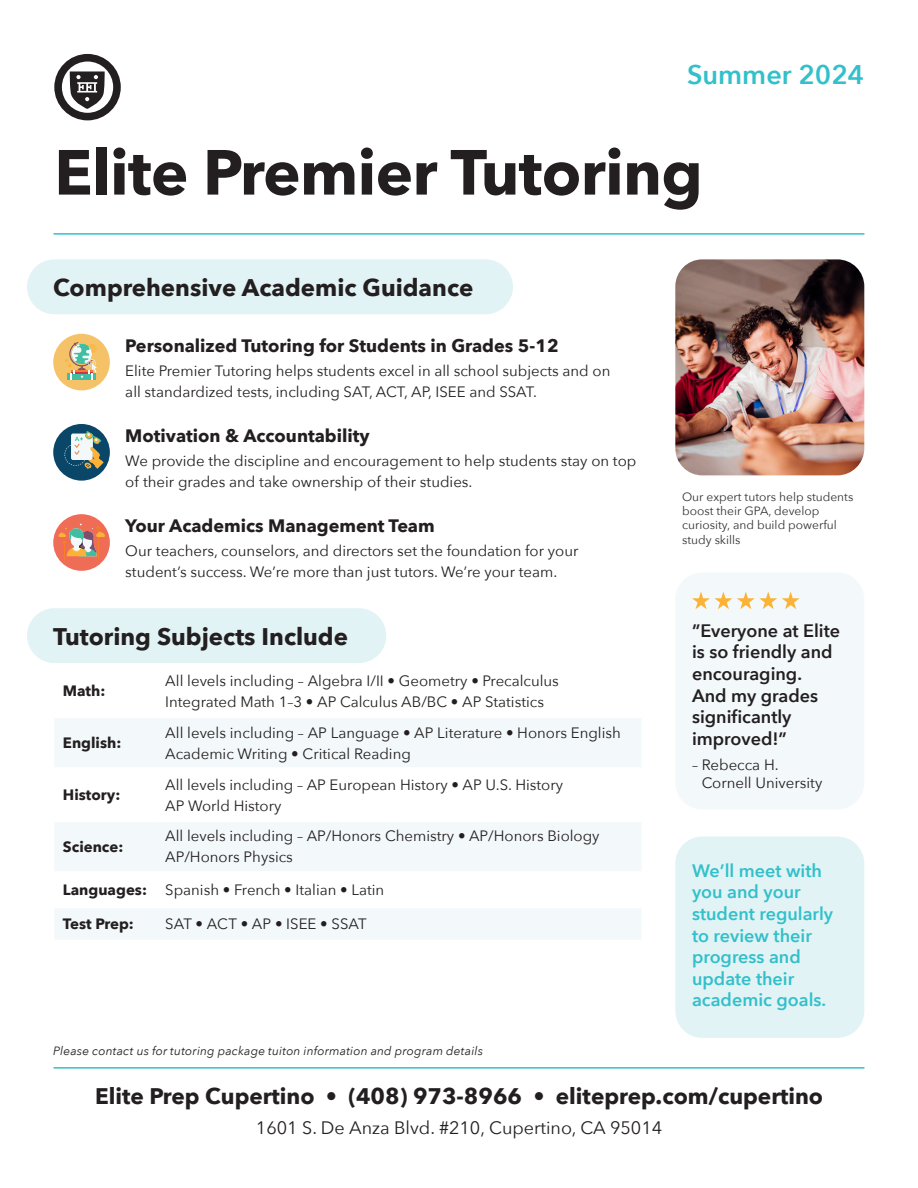
<style>
.page{position:relative;width:918px;height:1188px;background:#fff}
.page>*{position:absolute;margin:0;border:0;box-sizing:border-box;transform-origin:0 0}
.t1{font:700 63px "Avenir Next";letter-spacing:-.01em;color:#231f20}
.t2{font:600 27px "Avenir Next";color:#32c0ca}
.Subtitle{font:700 24px "Avenir Next";color:#231f20}
.Subtitle-2{font:700 22.5px "Avenir Next";color:#231f20}
.Subtitle-3{font:700 18px "Avenir Next";color:#231f20}
.Subtitle-4{font:600 18px/21.6px "Avenir Next";color:#32c0ca}
.Subtitle-5{font:600 18px/21.6px "Avenir Next";color:#231f20}
.Subtitle-6{font:18px "Avenir Next";color:#231f20}
.Subtitle-7{font:15px/21px "Avenir Next";color:#231f20}
.t3{font:700 15px "Avenir Next";color:#231f20}
.Subtitle-8{font:12px/14.4px "Avenir Next";color:#323332}
.Program_Title{font:italic 12px "Avenir Next";letter-spacing:.015em;color:#231f20}
</style>
<div class="page">
<svg style="left:54px;top:54px;width:67px;height:66px"></svg>
<div style="left:675px;top:572px;width:189px;height:237px;background:#f3f8fa;border-radius:27px"></div>
<img style="left:675px;top:259px;width:189px;height:216px">
<hr style="left:54px;top:1067px;width:810px;height:2px;background:#32c0ca">
<hr style="left:54px;top:233px;width:810px;height:2px;background:#32c0ca">
<div style="left:27px;top:608px;width:359px;height:55px;background:#e2f3f5;border-radius:27px"></div>
<div style="left:675px;top:837px;width:189px;height:201px;background:#e2f3f5;border-radius:27px"></div>
<svg style="left:692px;top:592px;width:108px;height:17px"></svg>
<div style="left:53px;top:334px;width:57px;height:56px;background:#f5c267;border-radius:28px"></div>
<svg style="left:65px;top:342px;width:32px;height:38px"></svg>
<div style="left:53px;top:424px;width:57px;height:57px;background:#094667;border-radius:50%"></div>
<svg style="left:64px;top:431px;width:40px;height:38px"></svg>
<svg style="left:53px;top:514px;width:57px;height:57px"></svg>
<div style="left:27px;top:259px;width:486px;height:55px;background:#e2f3f5;border-radius:27px"></div>
<svg style="left:55px;top:719px;width:586px;height:220px;fill:#f3f8fa"></svg>
<hr style="left:54px;top:767px;width:103px;height:3px;background:#fff">
<hr style="left:157px;top:767px;width:485px;height:3px;background:#fff">
<hr style="left:54px;top:819px;width:103px;height:3px;background:#fff">
<hr style="left:157px;top:819px;width:485px;height:3px;background:#fff">
<hr style="left:54px;top:871px;width:103px;height:3px;background:#fff">
<hr style="left:157px;top:871px;width:485px;height:3px;background:#fff">
<hr style="left:54px;top:905px;width:103px;height:3px;background:#fff">
<hr style="left:157px;top:905px;width:485px;height:3px;background:#fff">
<p class="t2" style="left:687px;top:51px;width:179px">Summer 2024</p>
<p class="t1" style="left:54px;top:118px;width:650px">Elite Premier Tutoring</p>
<p class="Subtitle" style="left:53px;top:267px;width:422px">Comprehensive Academic Guidance</p>
<p class="Subtitle-3" style="left:125px;top:330px;width:435px">Personalized Tutoring for Students in Grades 5-12</p>
<p class="Subtitle-7" style="left:125px;top:359px;width:487px">Elite Premier Tutoring helps students excel in all school subjects and on all standardized tests, including SAT, ACT, AP, ISEE and SSAT.</p>
<p class="Subtitle-3" style="left:125px;top:420px;width:246px">Motivation &amp; Accountability</p>
<p class="Subtitle-7" style="left:125px;top:450px;width:513px">We provide the discipline and encouragement to help students stay on top of their grades and take ownership of their studies.</p>
<p class="Subtitle-3" style="left:125px;top:510px;width:311px">Your Academics Management Team</p>
<p class="Subtitle-7" style="left:125px;top:540px;width:455px">Our teachers, counselors, and directors set the foundation for your student’s success. We’re more than just tutors. We’re your team.</p>
<p class="Subtitle" style="left:53px;top:616px;width:296px">Tutoring Subjects Include</p>
<p class="t3" style="left:63px;top:678px;width:44px">Math:</p>
<p class="Subtitle-7" style="left:165px;top:669px;width:395px">All levels including – Algebra I/II • Geometry • Precalculus<br>Integrated Math 1–3 • AP Calculus AB/BC • AP Statistics</p>
<p class="t3" style="left:63px;top:730px;width:60px">English:</p>
<p class="Subtitle-7" style="left:165px;top:721px;width:457px">All levels including – AP Language • AP Literature • Honors English<br>Academic Writing • Critical Reading</p>
<p class="t3" style="left:63px;top:782px;width:59px">History:</p>
<p class="Subtitle-7" style="left:165px;top:773px;width:399px">All levels including – AP European History • AP U.S. History<br>AP World History</p>
<p class="t3" style="left:63px;top:834px;width:62px">Science:</p>
<p class="Subtitle-7" style="left:165px;top:825px;width:436px">All levels including – AP/Honors Chemistry • AP/Honors Biology<br>AP/Honors Physics</p>
<p class="t3" style="left:63px;top:877px;width:86px">Languages:</p>
<p class="Subtitle-7" style="left:165px;top:879px;width:220px">Spanish • French • Italian • Latin</p>
<p class="t3" style="left:63px;top:911px;width:73px">Test Prep:</p>
<p class="Subtitle-7" style="left:165px;top:913px;width:203px">SAT • ACT • AP • ISEE • SSAT</p>
<p class="Program_Title" style="left:53px;top:1040px;width:431px">Please contact us for tutoring package tuiton information and program details</p>
<p class="Subtitle-8" style="left:682px;top:489px;width:173px">Our expert tutors help students boost their GPA, develop curiosity, and build powerful study skills</p>
<p class="Subtitle-5" style="left:692px;top:619px;width:150px">”Everyone at Elite is so friendly and encouraging.<br>And my grades significantly improved!”</p>
<p class="Subtitle-7" style="left:692px;top:754px;width:88px">– Rebecca H.</p>
<p class="Subtitle-7" style="left:702px;top:772px;width:122px">Cornell University</p>
<p class="Subtitle-4" style="left:692px;top:859px;width:143px">We’ll meet with you and your student regularly to review their progress and update their academic goals.</p>
<p class="Subtitle-2" style="left:95px;top:1077px;width:730px">Elite Prep Cupertino • (408) 973-8966 • eliteprep.com/cupertino</p>
<p class="Subtitle-6" style="left:256px;top:1113px;width:408px">1601 S. De Anza Blvd. #210, Cupertino, CA 95014</p>
</div>
